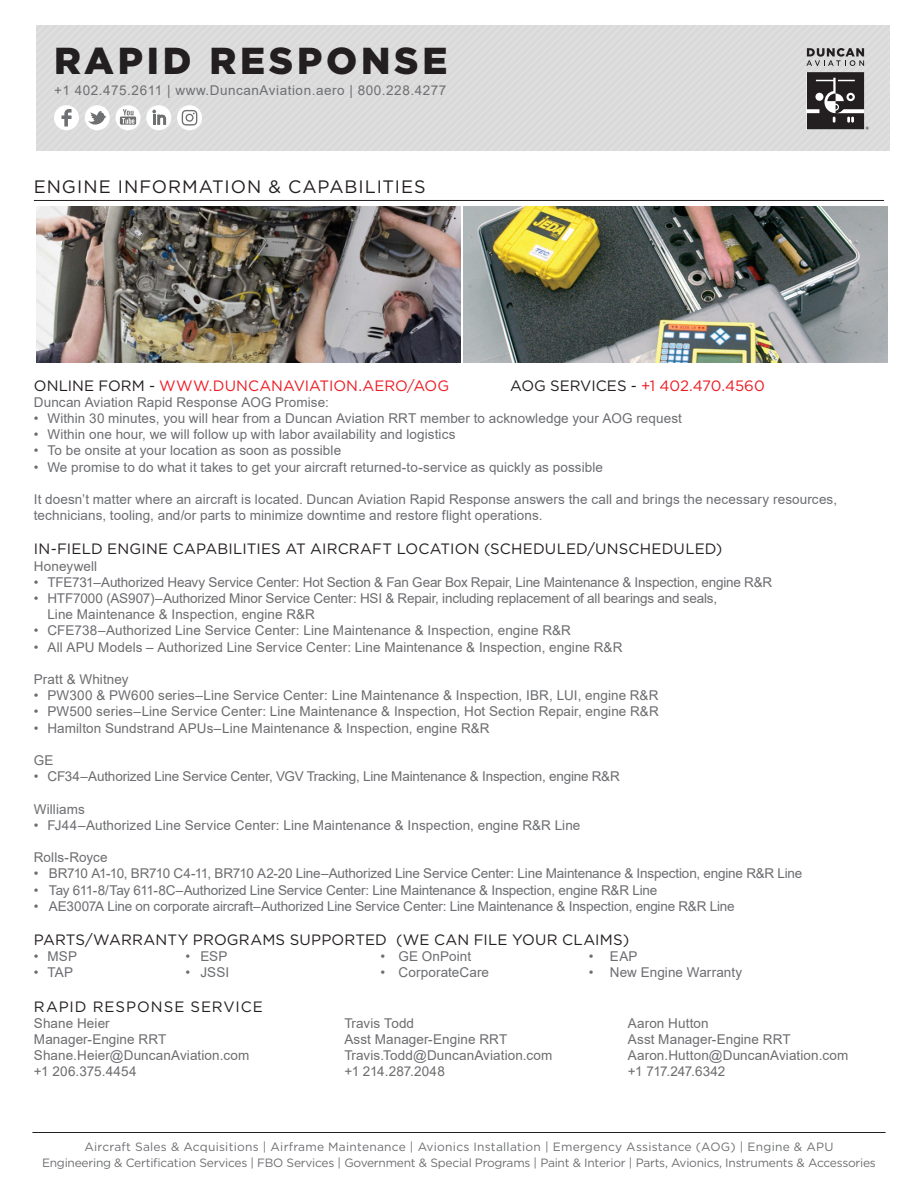
<style>
.page{position:relative;width:918px;height:1188px;background:#fff}
.page>*{position:absolute;margin:0;border:0;box-sizing:border-box;transform-origin:0 0}
.t1{font:900 37.5px "Gotham";letter-spacing:.1em;color:#231f20}
.Capabilities_Title{font:18px "Gotham";letter-spacing:.055em;color:#231f20}
.t2{font:15px "Gotham";letter-spacing:.015em;color:#231f20}
.t3{font:15px "Gotham";color:#ed1c24}
.t4{font:15px "Gotham";letter-spacing:.065em;color:#231f20}
.t5{font:13.5px/16.2px "Arial";letter-spacing:.005em;color:#6c6d70}
.t6{font:13.5px "Arial";letter-spacing:-.015em;color:#6c6d70}
.t7{font:13.5px "Arial";letter-spacing:.04em;color:#6e6f71}
.t8{font:12px/16.5px "Gotham";letter-spacing:-.02em;color:#6e6f71;text-align:center}
.s1{color:#231f20}
</style>
<div class="page">
<hr style="left:32px;top:1132px;width:854px;height:1px;background:#231f20">
<div style="left:36px;top:25px;width:854px;height:126px;background:#dadadb"></div>
<hr style="left:34px;top:200px;width:850px;height:1px;background:#231f20">
<img style="left:36px;top:207px;width:425px;height:156px">
<img style="left:464px;top:207px;width:423px;height:156px">
<h1 class="t1" style="left:54px;top:35px;width:395px">RAPID RESPONSE</h1>
<p class="t7" style="left:54px;top:81px;width:394px">+1 402.475.2611 | www.DuncanAviation.aero | 800.228.4277</p>
<p class="Capabilities_Title" style="left:34px;top:175px;width:393px">ENGINE INFORMATION &amp; CAPABILITIES</p>
<p class="t3" style="left:34px;top:376px;width:417px"><span class="s1">ONLINE FORM -</span> WWW.DUNCANAVIATION.AERO/AOG</p>
<p class="t3" style="left:510px;top:376px;width:256px"><span class="s1">AOG SERVICES -</span> +1 402.470.4560</p>
<p class="t5" style="left:34px;top:394px;width:296px">Duncan Aviation Rapid Response AOG Promise:</p>
<p class="t5" style="left:34px;top:410px;width:650px">• Within 30 minutes, you will hear from a Duncan Aviation RRT member to acknowledge your AOG request</p>
<p class="t5" style="left:34px;top:426px;width:423px">• Within one hour, we will follow up with labor availability and logistics</p>
<p class="t5" style="left:34px;top:442px;width:309px">• To be onsite at your location as soon as possible</p>
<p class="t5" style="left:34px;top:459px;width:571px">• We promise to do what it takes to get your aircraft returned-to-service as quickly as possible</p>
<p class="t5" style="left:34px;top:491px;width:805px">It doesn’t matter where an aircraft is located. Duncan Aviation Rapid Response answers the call and brings the necessary resources, technicians, tooling, and/or parts to minimize downtime and restore flight operations.</p>
<p class="t2" style="left:34px;top:539px;width:690px">IN-FIELD ENGINE CAPABILITIES AT AIRCRAFT LOCATION (SCHEDULED/UNSCHEDULED)</p>
<p class="t5" style="left:34px;top:558px;width:65px">Honeywell</p>
<p class="t6" style="left:34px;top:573px;width:740px">• TFE731–Authorized Heavy Service Center: Hot Section &amp; Fan Gear Box Repair, Line Maintenance &amp; Inspection, engine R&amp;R</p>
<p class="t6" style="left:34px;top:589px;width:685px">• HTF7000 (AS907)–Authorized Minor Service Center: HSI &amp; Repair, including replacement of all bearings and seals,</p>
<p class="t5" style="left:47px;top:606px;width:269px">Line Maintenance &amp; Inspection, engine R&amp;R</p>
<p class="t5" style="left:34px;top:622px;width:539px">• CFE738–Authorized Line Service Center: Line Maintenance &amp; Inspection, engine R&amp;R</p>
<p class="t5" style="left:34px;top:639px;width:590px">• All APU Models – Authorized Line Service Center: Line Maintenance &amp; Inspection, engine R&amp;R</p>
<p class="t5" style="left:34px;top:671px;width:96px">Pratt &amp; Whitney</p>
<p class="t5" style="left:34px;top:687px;width:626px">• PW300 &amp; PW600 series–Line Service Center: Line Maintenance &amp; Inspection, IBR, LUI, engine R&amp;R</p>
<p class="t5" style="left:34px;top:703px;width:626px">• PW500 series–Line Service Center: Line Maintenance &amp; Inspection, Hot Section Repair, engine R&amp;R</p>
<p class="t5" style="left:34px;top:720px;width:457px">• Hamilton Sundstrand APUs–Line Maintenance &amp; Inspection, engine R&amp;R</p>
<p class="t5" style="left:34px;top:752px;width:21px">GE</p>
<p class="t6" style="left:34px;top:767px;width:588px">• CF34–Authorized Line Service Center, VGV Tracking, Line Maintenance &amp; Inspection, engine R&amp;R</p>
<p class="t5" style="left:34px;top:801px;width:52px">Williams</p>
<p class="t5" style="left:34px;top:817px;width:548px">• FJ44–Authorized Line Service Center: Line Maintenance &amp; Inspection, engine R&amp;R Line</p>
<p class="t5" style="left:34px;top:849px;width:75px">Rolls-Royce</p>
<p class="t6" style="left:34px;top:864px;width:770px">• BR710 A1-10, BR710 C4-11, BR710 A2-20 Line–Authorized Line Service Center: Line Maintenance &amp; Inspection, engine R&amp;R Line</p>
<p class="t6" style="left:34px;top:881px;width:625px">• Tay 611-8/Tay 611-8C–Authorized Line Service Center: Line Maintenance &amp; Inspection, engine R&amp;R Line</p>
<p class="t6" style="left:34px;top:897px;width:702px">• AE3007A Line on corporate aircraft–Authorized Line Service Center: Line Maintenance &amp; Inspection, engine R&amp;R Line</p>
<p class="t2" style="left:34px;top:930px;width:597px">PARTS/WARRANTY PROGRAMS SUPPORTED (WE CAN FILE YOUR CLAIMS)</p>
<p class="t5" style="left:34px;top:948px;width:45px">• MSP</p>
<p class="t5" style="left:185px;top:948px;width:44px">• ESP</p>
<p class="t5" style="left:380px;top:948px;width:92px">• GE OnPoint</p>
<p class="t5" style="left:589px;top:948px;width:50px">• EAP</p>
<p class="t5" style="left:34px;top:964px;width:41px">• TAP</p>
<p class="t5" style="left:185px;top:964px;width:45px">• JSSI</p>
<p class="t5" style="left:380px;top:964px;width:110px">• CorporateCare</p>
<p class="t5" style="left:589px;top:964px;width:155px">• New Engine Warranty</p>
<p class="t4" style="left:34px;top:997px;width:230px">RAPID RESPONSE SERVICE</p>
<p class="t5" style="left:34px;top:1015px;width:77px">Shane Heier</p>
<p class="t5" style="left:344px;top:1015px;width:71px">Travis Todd</p>
<p class="t5" style="left:628px;top:1015px;width:82px">Aaron Hutton</p>
<p class="t5" style="left:34px;top:1031px;width:134px">Manager-Engine RRT</p>
<p class="t5" style="left:344px;top:1031px;width:164px">Asst Manager-Engine RRT</p>
<p class="t5" style="left:628px;top:1031px;width:164px">Asst Manager-Engine RRT</p>
<p class="t5" style="left:34px;top:1047px;width:217px">Shane.Heier@DuncanAviation.com</p>
<p class="t5" style="left:344px;top:1047px;width:210px">Travis.Todd@DuncanAviation.com</p>
<p class="t5" style="left:628px;top:1047px;width:222px">Aaron.Hutton@DuncanAviation.com</p>
<p class="t5" style="left:34px;top:1063px;width:104px">+1 206.375.4454</p>
<p class="t5" style="left:344px;top:1063px;width:102px">+1 214.287.2048</p>
<p class="t6" style="left:628px;top:1062px;width:99px">+1 717.247.6342</p>
<p class="t8" style="left:42px;top:1138px;width:835px">Aircraft Sales &amp; Acquisitions | Airframe Maintenance | Avionics Installation | Emergency Assistance (AOG) | Engine &amp; APU<br>Engineering &amp; Certification Services | FBO Services | Government &amp; Special Programs | Paint &amp; Interior | Parts, Avionics, Instruments &amp; Accessories</p>
</div>
